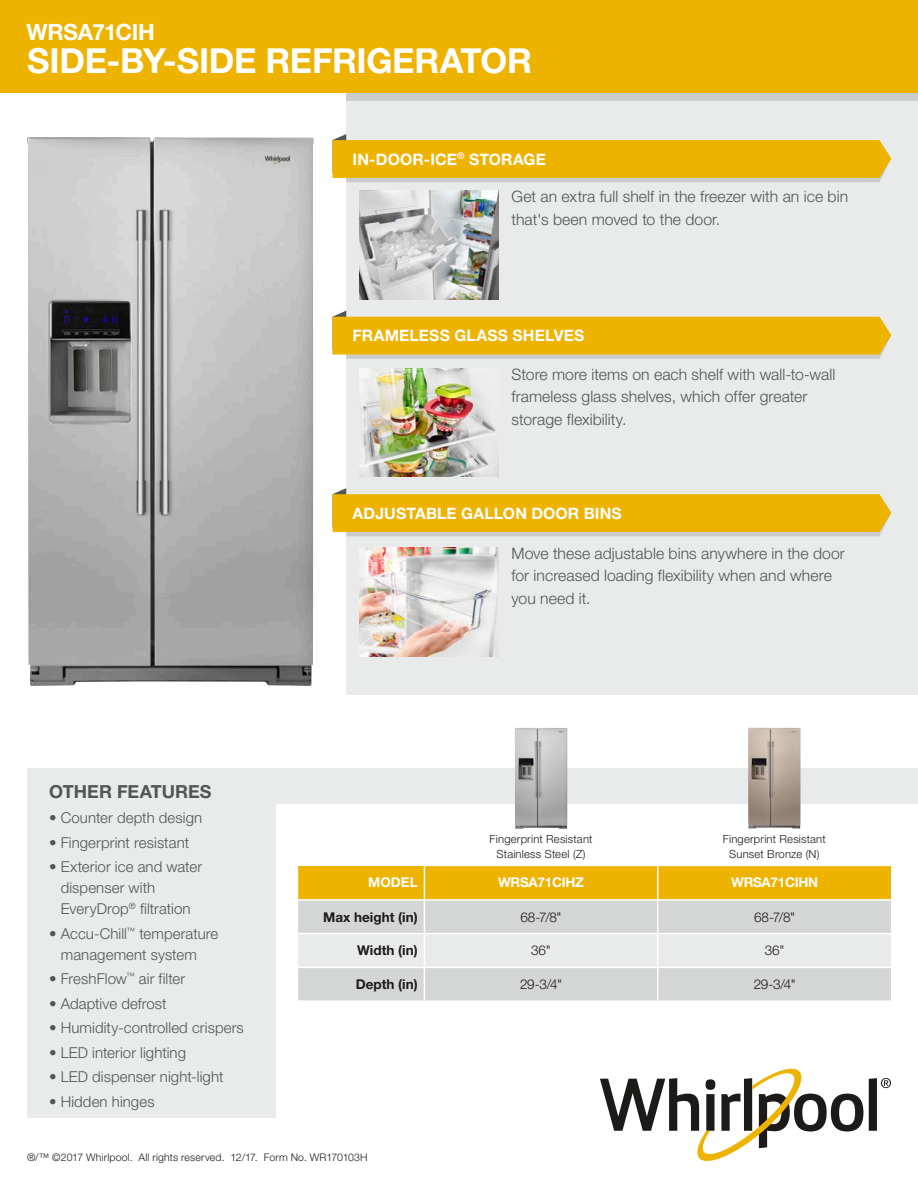
<style>
.page{position:relative;width:918px;height:1188px;background:#fff}
.page>*{position:absolute;margin:0;border:0;box-sizing:border-box;transform-origin:0 0}
.t1{font:700 34.5px "Helvetica Neue LT Std";letter-spacing:-.01em;color:#fff}
.t2{font:700 22.5px "Helvetica Neue LT Std";letter-spacing:-.01em;color:#fff}
.t3{font:700 18px "Helvetica Neue LT Std";color:#535554}
.t4{font:300 15.75px/22.5px "Helvetica Neue LT Std";letter-spacing:.005em;color:#535554}
.t5{font:700 15.75px "Helvetica Neue LT Std";letter-spacing:.01em;color:#fff}
.t6{font:300 15px/21px "Helvetica Neue LT Std";letter-spacing:.005em;color:#535554}
.t7{font:300 13.5px "Helvetica Neue LT Std";letter-spacing:-.01em;color:#1c1b1a}
.t8{font:700 13.5px "Helvetica Neue LT Std";color:#1c1b1a}
.t9{font:700 13.5px "Helvetica Neue LT Std";letter-spacing:-.02em;color:#fff}
.t10{font:300 11.25px/14.4px "Helvetica Neue LT Std";letter-spacing:.015em;color:#1c1b1a;text-align:center}
.t11{font:300 10.5px "Helvetica Neue LT Std";letter-spacing:.02em;color:#1c1b1a}
</style>
<div class="page">
<div style="left:27px;top:768px;width:891px;height:36px;background:#e9eaea"></div>
<div style="left:27px;top:785px;width:248px;height:333px;background:#e9eaea"></div>
<div style="left:297px;top:866px;width:127px;height:34px;background:#eeb200"></div>
<div style="left:425px;top:866px;width:466px;height:33px;background:#eeb200"></div>
<div style="left:298px;top:901px;width:593px;height:99px;background:#d4d5d5"></div>
<div style="left:298px;top:934px;width:593px;height:33px;background:#e9eaea"></div>
<hr style="left:657px;top:866px;width:1px;height:33px;background:#fff">
<hr style="left:297px;top:899px;width:127px;height:2px;background:#fff">
<hr style="left:424px;top:901px;width:1px;height:32px;background:#fff">
<hr style="left:657px;top:901px;width:1px;height:32px;background:#fff">
<hr style="left:424px;top:933px;width:234px;height:1px;background:#fff">
<hr style="left:424px;top:934px;width:1px;height:33px;background:#fff">
<hr style="left:658px;top:933px;width:233px;height:1px;background:#fff">
<hr style="left:657px;top:934px;width:1px;height:33px;background:#fff">
<hr style="left:424px;top:967px;width:234px;height:1px;background:#fff">
<hr style="left:424px;top:968px;width:1px;height:32px;background:#fff">
<hr style="left:658px;top:967px;width:233px;height:1px;background:#fff">
<hr style="left:657px;top:968px;width:1px;height:32px;background:#fff">
<hr style="left:298px;top:933px;width:126px;height:1px;background:#fff">
<hr style="left:298px;top:967px;width:126px;height:1px;background:#fff">
<hr style="left:297px;top:866px;width:1px;height:33px;background:#fff">
<img style="left:515px;top:728px;width:52px;height:101px">
<img style="left:748px;top:728px;width:53px;height:101px">
<svg style="left:869px;top:1078px;width:22px;height:53px"></svg>
<svg style="left:600px;top:1069px;width:263px;height:92px"></svg>
<div style="left:346px;top:17px;width:572px;height:677px;background:#e9eaea"></div>
<div style="left:346px;top:8px;width:572px;height:92px;background:#cbcccc"></div>
<div style="left:0;top:0;width:918px;height:93px;background:#eeb200"></div>
<img style="left:27px;top:137px;width:287px;height:549px">
<svg style="left:333px;top:134px;width:558px;height:48px;background:#eabb30"></svg>
<svg style="left:333px;top:311px;width:558px;height:48px;background:#eabb2f"></svg>
<svg style="left:333px;top:488px;width:558px;height:48px;background:#eabb30"></svg>
<img style="left:359px;top:191px;width:139px;height:108px">
<img style="left:359px;top:368px;width:139px;height:109px">
<img style="left:359px;top:548px;width:139px;height:108px">
<h2 class="t2" style="left:26px;top:18px;width:130px">WRSA71CIH</h2>
<h1 class="t1" style="left:27px;top:39px;width:506px">SIDE-BY-SIDE REFRIGERATOR</h1>
<p class="t5" style="left:353px;top:149px;width:195px">IN-DOOR-ICE<sup>®</sup> STORAGE</p>
<p class="t4" style="left:512px;top:185px;width:338px">Get an extra full shelf in the freezer with an ice bin that's been moved to the door.</p>
<p class="t5" style="left:353px;top:326px;width:233px">FRAMELESS GLASS SHELVES</p>
<p class="t4" style="left:512px;top:362px;width:325px">Store more items on each shelf with wall-to-wall frameless glass shelves, which offer greater storage flexibility.</p>
<p class="t5" style="left:353px;top:503px;width:271px">ADJUSTABLE GALLON DOOR BINS</p>
<p class="t3" style="left:49px;top:780px;width:164px">OTHER FEATURES</p>
<p class="t6" style="left:49px;top:807px;width:155px">• Counter depth design</p>
<p class="t6" style="left:49px;top:832px;width:142px">• Fingerprint resistant</p>
<p class="t6" style="left:61px;top:856px;width:143px;text-indent:-12px">• Exterior ice and water dispenser with<br>EveryDrop<sup>®</sup> filtration</p>
<p class="t6" style="left:61px;top:923px;width:159px;text-indent:-12px">• Accu-Chill<sup>™</sup> temperature management system</p>
<p class="t6" style="left:49px;top:968px;width:138px">• FreshFlow<sup>™</sup> air filter</p>
<p class="t6" style="left:49px;top:993px;width:119px">• Adaptive defrost</p>
<p class="t6" style="left:49px;top:1017px;width:196px">• Humidity-controlled crispers</p>
<p class="t6" style="left:49px;top:1042px;width:139px">• LED interior lighting</p>
<p class="t6" style="left:49px;top:1066px;width:176px">• LED dispenser night-light</p>
<p class="t6" style="left:49px;top:1091px;width:107px">• Hidden hinges</p>
<p class="t4" style="left:512px;top:542px;width:335px">Move these adjustable bins anywhere in the door for increased loading flexibility when and where you need it.</p>
<p class="t10" style="left:490px;top:832px;width:104px">Fingerprint Resistant<br>Stainless Steel (Z)</p>
<p class="t10" style="left:723px;top:832px;width:104px">Fingerprint Resistant<br>Sunset Bronze (N)</p>
<p class="t9" style="left:368px;top:874px;width:51px">MODEL</p>
<p class="t9" style="left:498px;top:874px;width:87px">WRSA71CIHZ</p>
<p class="t9" style="left:731px;top:874px;width:89px">WRSA71CIHN</p>
<p class="t8" style="left:323px;top:908px;width:96px">Max height (in)</p>
<p class="t7" style="left:521px;top:909px;width:43px">68-7/8"</p>
<p class="t7" style="left:754px;top:909px;width:43px">68-7/8"</p>
<p class="t8" style="left:357px;top:942px;width:62px">Width (in)</p>
<p class="t7" style="left:531px;top:942px;width:21px">36"</p>
<p class="t7" style="left:765px;top:942px;width:21px">36"</p>
<p class="t8" style="left:356px;top:976px;width:63px">Depth (in)</p>
<p class="t7" style="left:520px;top:976px;width:44px">29-3/4"</p>
<p class="t7" style="left:754px;top:976px;width:44px">29-3/4"</p>
<p class="t11" style="left:27px;top:1151px;width:342px">®/™ ©2017 Whirlpool. All rights reserved. 12/17. Form No. WR170103H</p>
</div>
